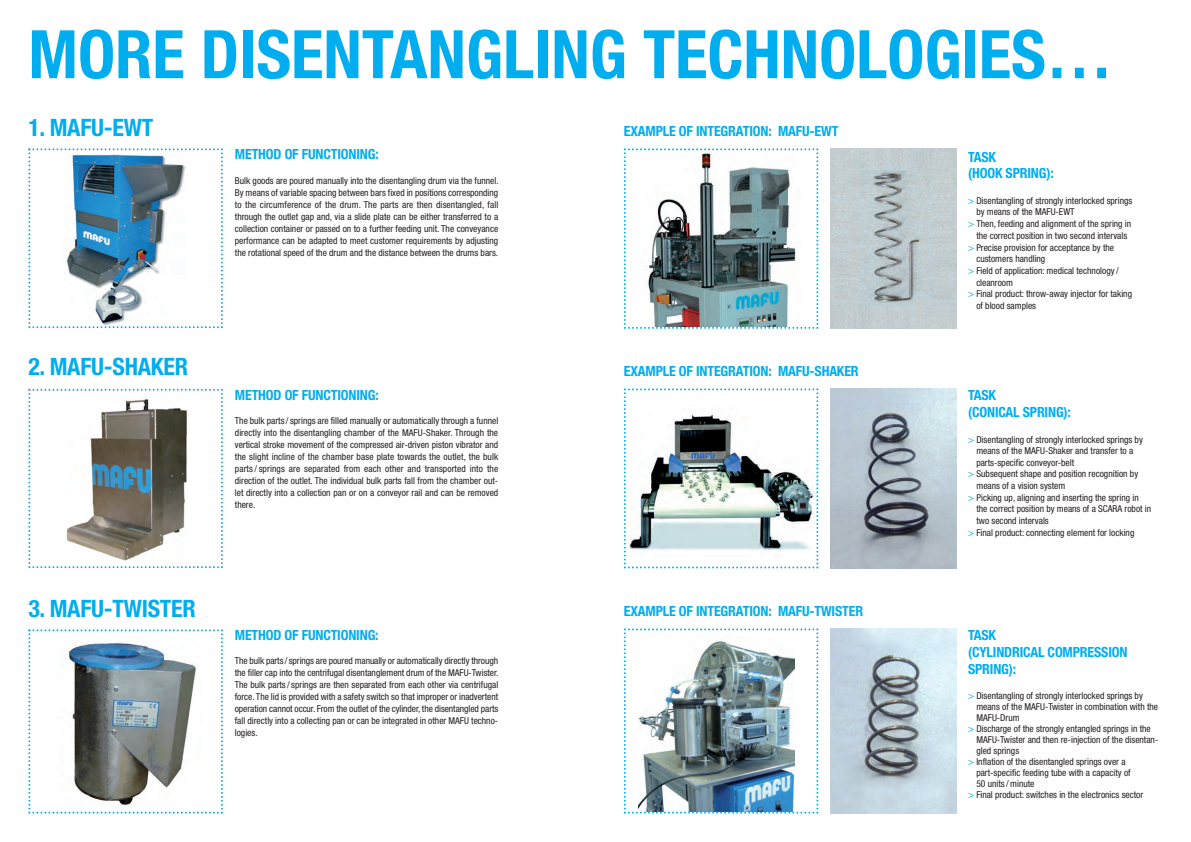
<style>
.page{position:relative;width:1191px;height:842px;background:#fff}
.page>*{position:absolute;margin:0;border:0;box-sizing:border-box;transform-origin:0 0}
.t1{font:700 condensed 67px "Helvetica Neue LT";color:#00aeef}
.t2{font:700 condensed 24px "Helvetica Neue LT";letter-spacing:-.01em;color:#00aeef}
.t3{font:700 condensed 14px/16.8px "Helvetica Neue LT";letter-spacing:-.01em;color:#00aeef}
.t4{font:condensed 9.5px/12px "Helvetica Neue LT";color:#231f20;text-align:justify}
.s1{font-size:10px;color:#00aeef}
</style>
<div class="page">
<svg style="left:624px;top:148px;width:194px;height:181px"></svg>
<img style="left:624px;top:388px;width:194px;height:180px">
<img style="left:624px;top:628px;width:194px;height:186px">
<img style="left:830px;top:388px;width:126px;height:180px">
<img style="left:830px;top:628px;width:126px;height:186px">
<img style="left:830px;top:148px;width:126px;height:180px">
<svg style="left:28px;top:148px;width:195px;height:180px"></svg>
<svg style="left:28px;top:389px;width:195px;height:179px"></svg>
<svg style="left:28px;top:629px;width:195px;height:185px"></svg>
<h1 class="t1" style="left:28px;top:30px;width:1086px">MORE DISENTANGLING TECHNOLOGIES…</h1>
<h2 class="t2" style="left:28px;top:119px;width:126px">1. MAFU-EWT</h2>
<h3 class="t3" style="left:235px;top:147px;width:145px">METHOD OF FUNCTIONING:</h3>
<p class="t4" style="left:235px;top:176px;width:265px">Bulk goods are poured manually into the disentangling drum via the funnel.<br>By means of variable spacing between bars fixed in positions corresponding to the circumference of the drum. The parts are then disentangled, fall through the outlet gap and, via a slide plate can be either transferred to a collection container or passed on to a further feeding unit. The conveyance performance can be adapted to meet customer requirements by adjusting the rotational speed of the drum and the distance between the drums bars.</p>
<h2 class="t2" style="left:28px;top:358px;width:161px">2. MAFU-SHAKER</h2>
<h2 class="t2" style="left:28px;top:599px;width:169px">3. MAFU-TWISTER</h2>
<h3 class="t3" style="left:235px;top:388px;width:145px">METHOD OF FUNCTIONING:</h3>
<p class="t4" style="left:235px;top:416px;width:265px">The bulk parts / springs are filled manually or automatically through a funnel directly into the disentangling chamber of the MAFU-Shaker. Through the vertical stroke movement of the compressed air-driven piston vibrator and the slight incline of the chamber base plate towards the outlet, the bulk parts / springs are separated from each other and transported into the direction of the outlet. The individual bulk parts fall from the chamber out&shy;let directly into a collection pan or on a conveyor rail and can be removed there.</p>
<h3 class="t3" style="left:235px;top:628px;width:145px">METHOD OF FUNCTIONING:</h3>
<p class="t4" style="left:235px;top:656px;width:265px">The bulk parts / springs are poured manually or automatically directly through the filler cap into the centrifugal disentanglement drum of the MAFU-Twister.<br>The bulk parts / springs are then separated from each other via centrifugal force. The lid is provided with a safety switch so that improper or inadvertent operation cannot occur. From the outlet of the cylinder, the disentangled parts fall directly into a collecting pan or can be integrated in other MAFU techno&shy;logies.</p>
<h3 class="t3" style="left:624px;top:123px;width:216px">EXAMPLE OF INTEGRATION: MAFU-EWT</h3>
<h3 class="t3" style="left:624px;top:364px;width:236px">EXAMPLE OF INTEGRATION: MAFU-SHAKER</h3>
<h3 class="t3" style="left:624px;top:603px;width:241px">EXAMPLE OF INTEGRATION: MAFU-TWISTER</h3>
<h3 class="t3" style="left:968px;top:149px;width:87px">TASK<br>(HOOK SPRING):</h3>
<p class="t4" style="left:968px;top:195px;width:166px"><span class="s1">&gt;</span> Disentangling of strongly interlocked springs</p>
<p class="t4" style="left:976px;top:207px;width:100px">by means of the MAFU-EWT</p>
<p class="t4" style="left:968px;top:219px;width:165px"><span class="s1">&gt;</span> Then, feeding and alignment of the spring in</p>
<p class="t4" style="left:976px;top:230px;width:152px">the correct position in two second intervals</p>
<p class="t4" style="left:968px;top:242px;width:147px"><span class="s1">&gt;</span> Precise provision for acceptance by the</p>
<p class="t4" style="left:976px;top:254px;width:71px">customers handling</p>
<p class="t4" style="left:968px;top:265px;width:152px"><span class="s1">&gt;</span> Field of application: medical technology /</p>
<p class="t4" style="left:976px;top:277px;width:38px">cleanroom</p>
<p class="t4" style="left:968px;top:289px;width:165px"><span class="s1">&gt;</span> Final product: throw-away injector for taking</p>
<p class="t4" style="left:976px;top:300px;width:61px">of blood samples</p>
<h3 class="t3" style="left:968px;top:388px;width:104px">TASK<br>(CONICAL SPRING):</h3>
<p class="t4" style="left:968px;top:434px;width:176px"><span class="s1">&gt;</span> Disentangling of strongly interlocked springs by</p>
<p class="t4" style="left:976px;top:446px;width:158px">means of the MAFU-Shaker and transfer to a</p>
<p class="t4" style="left:976px;top:457px;width:99px">parts-specific conveyor-belt</p>
<p class="t4" style="left:968px;top:469px;width:172px"><span class="s1">&gt;</span> Subsequent shape and position recognition by</p>
<p class="t4" style="left:976px;top:480px;width:90px">means of a vision system</p>
<p class="t4" style="left:968px;top:492px;width:172px"><span class="s1">&gt;</span> Picking up, aligning and inserting the spring in</p>
<p class="t4" style="left:976px;top:504px;width:176px">the correct position by means of a SCARA robot in</p>
<p class="t4" style="left:976px;top:515px;width:74px">two second intervals</p>
<p class="t4" style="left:968px;top:527px;width:168px"><span class="s1">&gt;</span> Final product: connecting element for locking</p>
<h3 class="t3" style="left:968px;top:628px;width:161px">TASK<br>(CYLINDRICAL COMPRESSION<br>SPRING):</h3>
<p class="t4" style="left:968px;top:690px;width:176px"><span class="s1">&gt;</span> Disentangling of strongly interlocked springs by</p>
<p class="t4" style="left:976px;top:701px;width:183px">means of the MAFU-Twister in combination with the</p>
<p class="t4" style="left:976px;top:712px;width:45px">MAFU-Drum</p>
<p class="t4" style="left:968px;top:723px;width:184px"><span class="s1">&gt;</span> Discharge of the strongly entangled springs in the</p>
<p class="t4" style="left:976px;top:734px;width:183px">MAFU-Twister and then re-injection of the disentan-</p>
<p class="t4" style="left:976px;top:745px;width:44px">gled springs</p>
<p class="t4" style="left:968px;top:756px;width:159px"><span class="s1">&gt;</span> Inflation of the disentangled springs over a</p>
<p class="t4" style="left:976px;top:767px;width:156px">part-specific feeding tube with a capacity of</p>
<p class="t4" style="left:976px;top:778px;width:60px">50 units / minute</p>
<p class="t4" style="left:968px;top:789px;width:177px"><span class="s1">&gt;</span> Final product: switches in the electronics sector</p>
</div>
